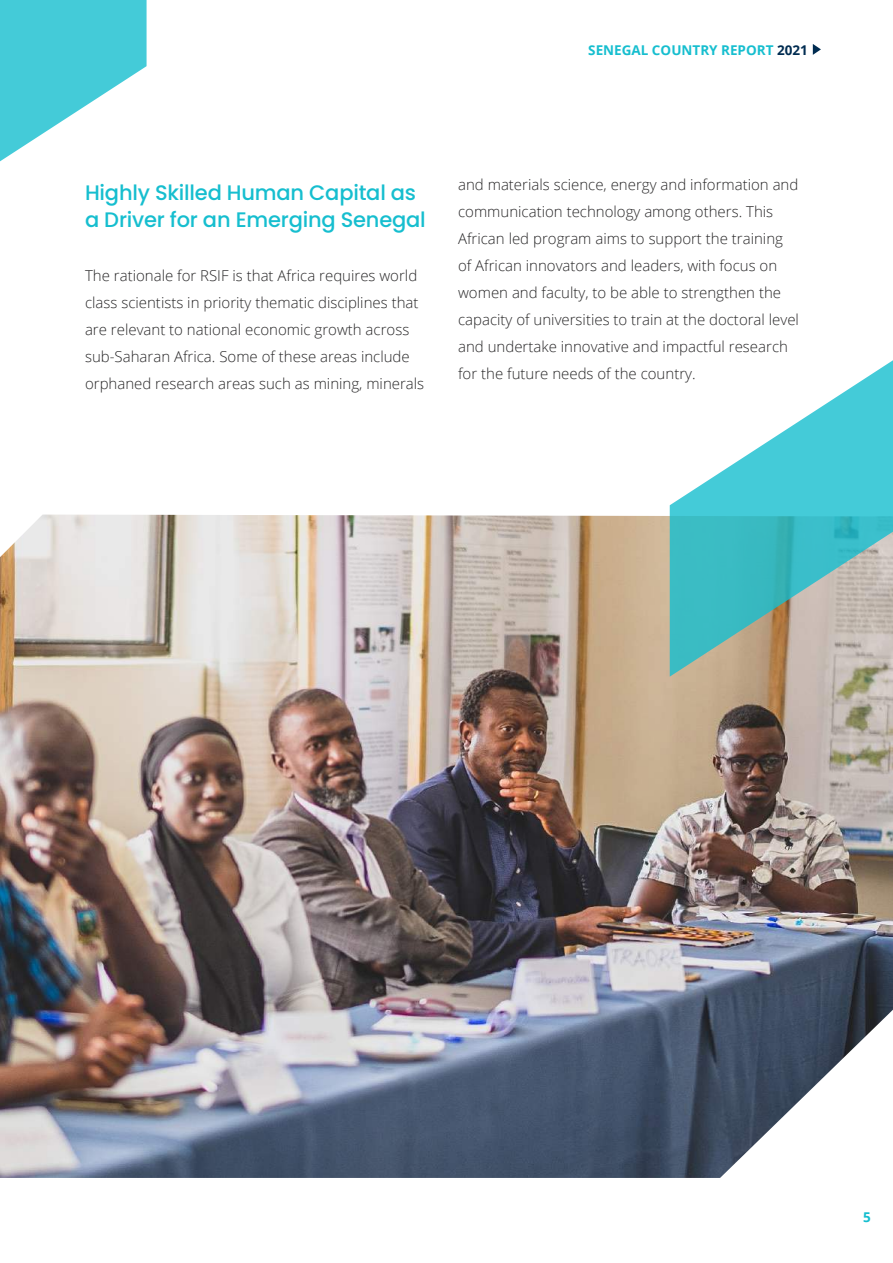
<style>
.page{position:relative;width:893px;height:1263px;background:#fff}
.page>*{position:absolute;margin:0;border:0;box-sizing:border-box;transform-origin:0 0}
.t1{font:500 21px/27px "Poppins";letter-spacing:-.01em;color:#16becf}
.t2{font:300 15px/27px "Open Sans";color:#292829}
.t3{font:700 13.5px "Open Sans";color:#16becf}
.s1{color:#002c51}
</style>
<div class="page">
<svg style="left:813px;top:44px;width:8px;height:11px"></svg>
<img style="left:0;top:514px;width:893px;height:664px">
<svg style="left:0;top:0;width:147px;height:162px;fill:#44cbd8"></svg>
<svg style="left:670px;top:360px;width:223px;height:317px"></svg>
<p class="t3" style="left:588px;top:41px;width:221px">SENEGAL COUNTRY REPORT <span class="s1">2021</span></p>
<h1 class="t1" style="left:85px;top:180px;width:342px">Highly Skilled Human Capital as a Driver for an Emerging Senegal</h1>
<p class="t2" style="left:85px;top:262px;width:341px">The rationale for RSIF is that Africa requires world class scientists in priority thematic disciplines that are relevant to national economic growth across sub-Saharan Africa. Some of these areas include orphaned research areas such as mining, minerals</p>
<p class="t2" style="left:458px;top:170px;width:342px">and materials science, energy and information and communication technology among others. This African led program aims to support the training of African innovators and leaders, with focus on women and faculty, to be able to strengthen the capacity of universities to train at the doctoral level and undertake innovative and impactful research for the future needs of the country.</p>
<p class="t3" style="left:863px;top:1208px;width:9px">5</p>
</div>
